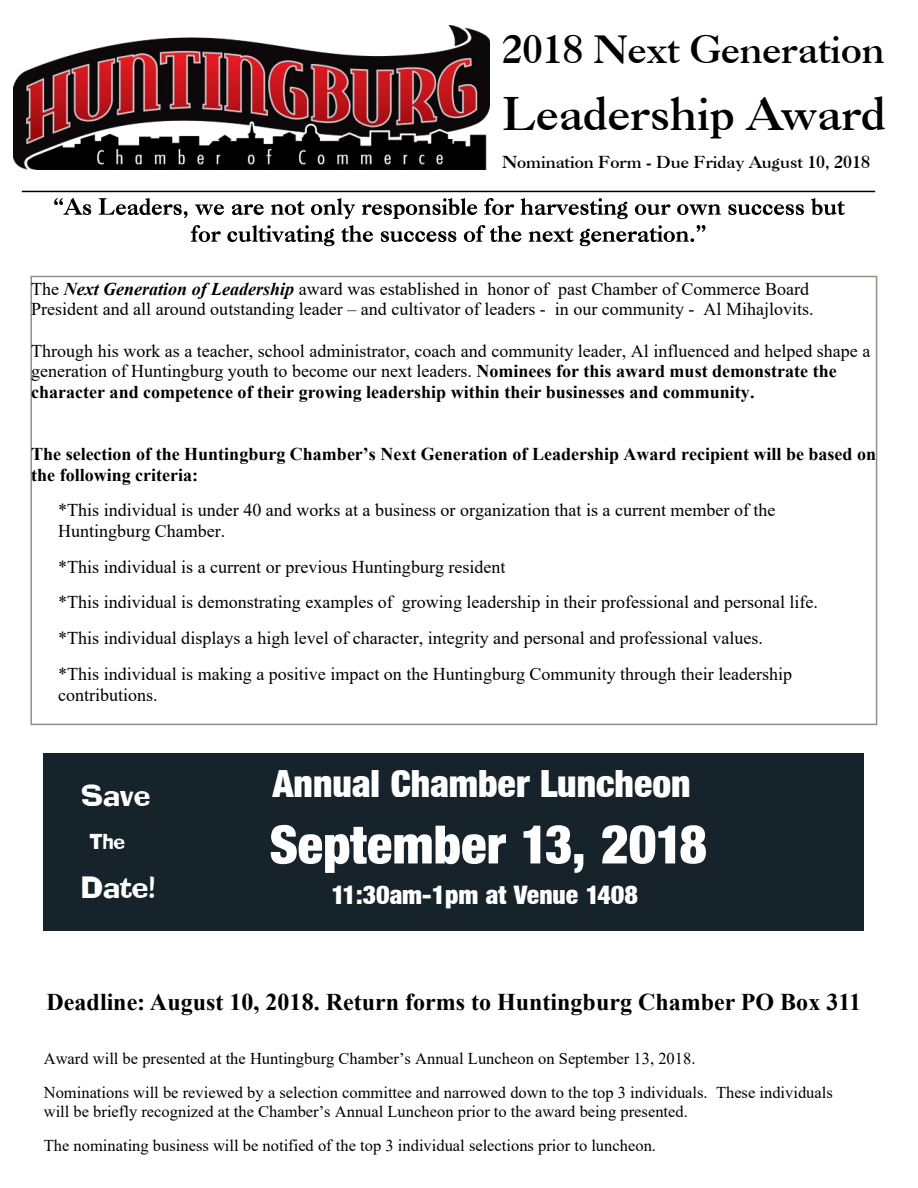
<style>
.page{position:relative;width:918px;height:1188px;background:#fff}
.page>*{position:absolute;margin:0;border:0;box-sizing:border-box;transform-origin:0 0}
.t1{font:52.5px "Basic Sans Heavy SF Bold";color:#fff}
.t2{font:700 45px "Caslon BT";color:#000}
.t3{font:37.5px "Basic Sans Heavy SF Bold";color:#fff}
.t4{font:700 37.5px "Caslon BT";color:#000}
.t5{font:30px "Adamsky SF";color:#fff}
.t6{font:25.5px "Basic Sans Heavy SF Bold";color:#fff}
.t7{font:700 24px "Times New Roman";color:#000}
.t8{font:21px "Adamsky SF";color:#fff}
.t9{font:18px/20.7px "Times New Roman";color:#000}
.t10{font:700 18px/20.7px "Times New Roman";color:#000}
.t11{font:16.5px/33.9px "Times New Roman";color:#000}
.t12{font:700 16.5px "Caslon BT";color:#000}
.s1{font-weight:700;font-style:italic}
.s2{font-weight:700}
</style>
<div class="page">
<hr style="left:22px;top:191px;width:853px;height:1px;background:#000">
<div style="left:30px;top:276px;width:847px;height:449px;border:2px solid #91918c"></div>
<svg style="left:54px;top:198px;width:37px;height:17px"></svg>
<svg style="left:99px;top:198px;width:89px;height:20px"></svg>
<svg style="left:195px;top:204px;width:29px;height:11px"></svg>
<svg style="left:232px;top:204px;width:32px;height:11px"></svg>
<svg style="left:271px;top:201px;width:34px;height:14px"></svg>
<svg style="left:311px;top:198px;width:44px;height:21px"></svg>
<svg style="left:362px;top:198px;width:115px;height:21px"></svg>
<svg style="left:484px;top:198px;width:30px;height:17px"></svg>
<svg style="left:521px;top:198px;width:107px;height:21px"></svg>
<svg style="left:635px;top:204px;width:36px;height:11px"></svg>
<svg style="left:677px;top:204px;width:44px;height:11px"></svg>
<svg style="left:728px;top:204px;width:76px;height:11px"></svg>
<svg style="left:811px;top:198px;width:34px;height:17px"></svg>
<svg style="left:191px;top:225px;width:30px;height:17px"></svg>
<svg style="left:227px;top:225px;width:107px;height:21px"></svg>
<svg style="left:342px;top:225px;width:31px;height:17px"></svg>
<svg style="left:381px;top:231px;width:75px;height:11px"></svg>
<svg style="left:464px;top:225px;width:58px;height:17px"></svg>
<svg style="left:529px;top:228px;width:45px;height:14px"></svg>
<svg style="left:580px;top:225px;width:125px;height:21px"></svg>
<img style="left:13px;top:25px;width:477px;height:145px">
<div style="left:44px;top:753px;width:820px;height:178px;background:#17232b"></div>
<h3 class="t4" style="left:502px;top:34px;width:384px">2018 Next Generation</h3>
<h2 class="t2" style="left:502px;top:96px;width:385px">Leadership Award</h2>
<p class="t12" style="left:502px;top:156px;width:369px">Nomination Form - Due Friday August 10, 2018</p>
<p class="t9" style="left:31px;top:280px;width:784px">The <span class="s1">Next Generation of Leadership</span> award was established in honor of past Chamber of Commerce Board<br>President and all around outstanding leader – and cultivator of leaders - in our community - Al Mihajlovits.</p>
<p class="t9" style="left:31px;top:342px;width:841px">Through his work as a teacher, school administrator, coach and community leader, Al influenced and helped shape a generation of Huntingburg youth to become our next leaders. <span class="s2">Nominees for this award must demonstrate the character and competence of their growing leadership within their businesses and community.</span></p>
<p class="t10" style="left:31px;top:446px;width:846px">The selection of the Huntingburg Chamber’s Next Generation of Leadership Award recipient will be based on the following criteria:</p>
<p class="t9" style="left:58px;top:502px;width:719px">*This individual is under 40 and works at a business or organization that is a current member of the<br>Huntingburg Chamber.</p>
<p class="t9" style="left:58px;top:551px;width:761px;line-height:35.7px">*This individual is a current or previous Huntingburg resident<br>*This individual is demonstrating examples of growing leadership in their professional and personal life. *This individual displays a high level of character, integrity and personal and professional values.<br>*This individual is making a positive impact on the Huntingburg Community through their leadership</p>
<p class="t9" style="left:58px;top:686px;width:101px">contributions.</p>
<h3 class="t5" style="left:81px;top:777px;width:71px">Save</h3>
<p class="t8" style="left:90px;top:829px;width:37px">The</p>
<h3 class="t5" style="left:81px;top:869px;width:76px">Date!</h3>
<h3 class="t3" style="left:272px;top:769px;width:420px">Annual Chamber Luncheon</h3>
<h1 class="t1" style="left:270px;top:825px;width:439px">September 13, 2018</h1>
<h3 class="t6" style="left:332px;top:885px;width:308px">11:30am-1pm at Venue 1408</h3>
<h3 class="t7" style="left:47px;top:993px;width:816px">Deadline: August 10, 2018. Return forms to Huntingburg Chamber PO Box 311</h3>
<p class="t11" style="left:44px;top:1043px;width:791px">Award will be presented at the Huntingburg Chamber’s Annual Luncheon on September 13, 2018.<br>Nominations will be reviewed by a selection committee and narrowed down to the top 3 individuals. These individuals</p>
<p class="t11" style="left:44px;top:1096px;width:646px">will be briefly recognized at the Chamber’s Annual Luncheon prior to the award being presented.<br>The nominating business will be notified of the top 3 individual selections prior to luncheon.</p>
</div>
